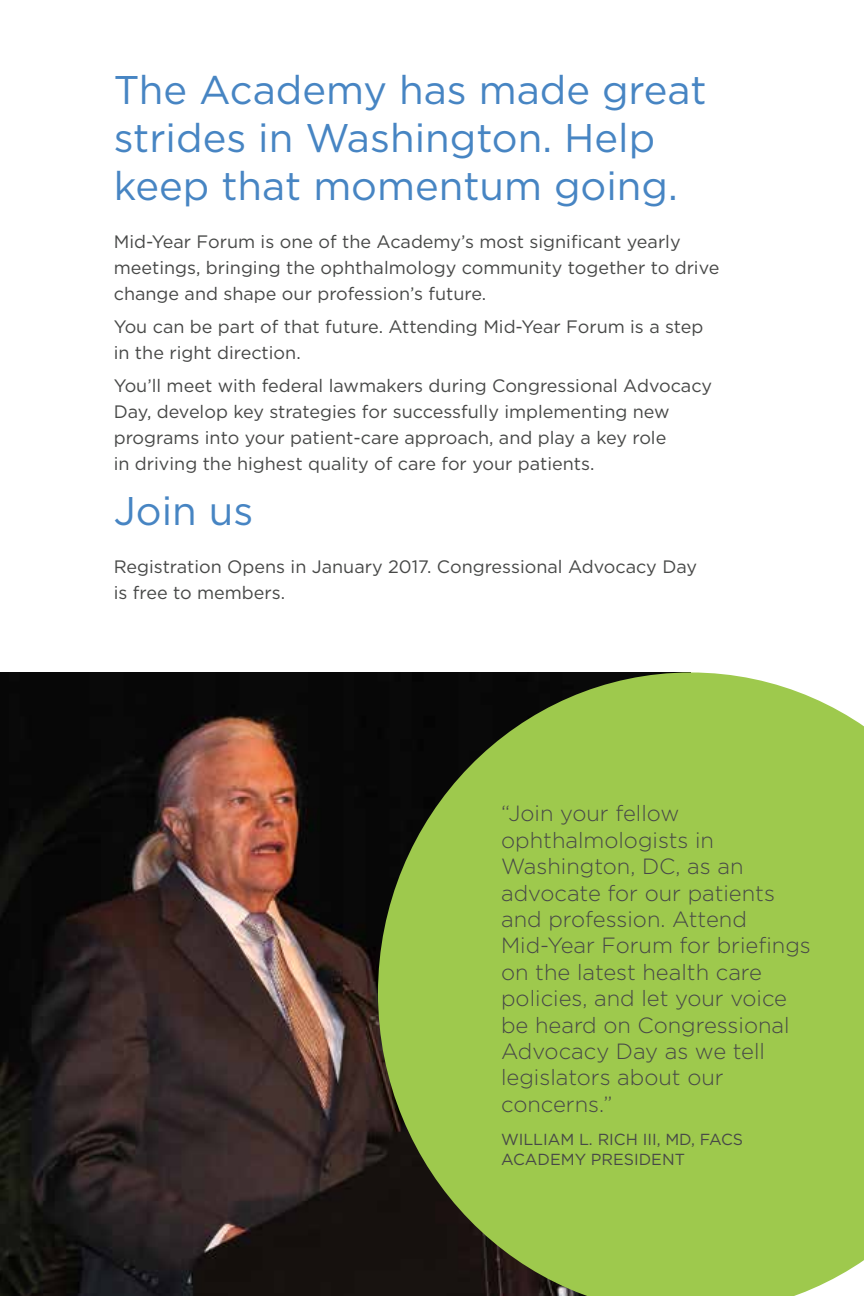
<style>
.page{position:relative;width:864px;height:1296px;background:#fff}
.page>*{position:absolute;margin:0;border:0;box-sizing:border-box;transform-origin:0 0}
.t1{font:40px/48px "Gotham";color:#4785c3}
.t2{font:300 22px/26.4px "Gotham";color:#474847}
.t3{font:18px/26px "Gotham";color:#474847}
.t4{font:16px/19.2px "Gotham";color:#474847}
</style>
<div class="page">
<img style="left:0;top:672px;width:378px;height:624px">
<svg style="left:378px;top:672px;width:486px;height:624px;background:#8cb147"></svg>
<h1 class="t1" style="left:114px;top:65px;width:594px">The Academy has made great strides in Washington. Help keep that momentum going.</h1>
<p class="t3" style="left:114px;top:228px;width:607px">Mid-Year Forum is one of the Academy’s most significant yearly meetings, bringing the ophthalmology community together to drive change and shape our profession’s future.</p>
<p class="t3" style="left:114px;top:313px;width:591px">You can be part of that future. Attending Mid-Year Forum is a step in the right direction.</p>
<p class="t3" style="left:114px;top:372px;width:600px">You’ll meet with federal lawmakers during Congressional Advocacy Day, develop key strategies for successfully implementing new programs into your patient-care approach, and play a key role<br>in driving the highest quality of care for your patients.</p>
<h1 class="t1" style="left:114px;top:486px;width:141px">Join us</h1>
<p class="t3" style="left:114px;top:553px;width:585px">Registration Opens in January 2017. Congressional Advocacy Day is free to members.</p>
<p class="t2" style="left:501px;top:800px;width:311px">“Join your fellow ophthalmologists in<br>Washington, DC, as an advocate for our patients and profession. Attend<br>Mid-Year Forum for briefings on the latest health care policies, and let your voice be heard on Congressional<br>Advocacy Day as we tell legislators about our concerns.”</p>
<p class="t4" style="left:501px;top:1130px;width:244px">WILLIAM L. RICH III, MD, FACS<br>ACADEMY PRESIDENT</p>
</div>
